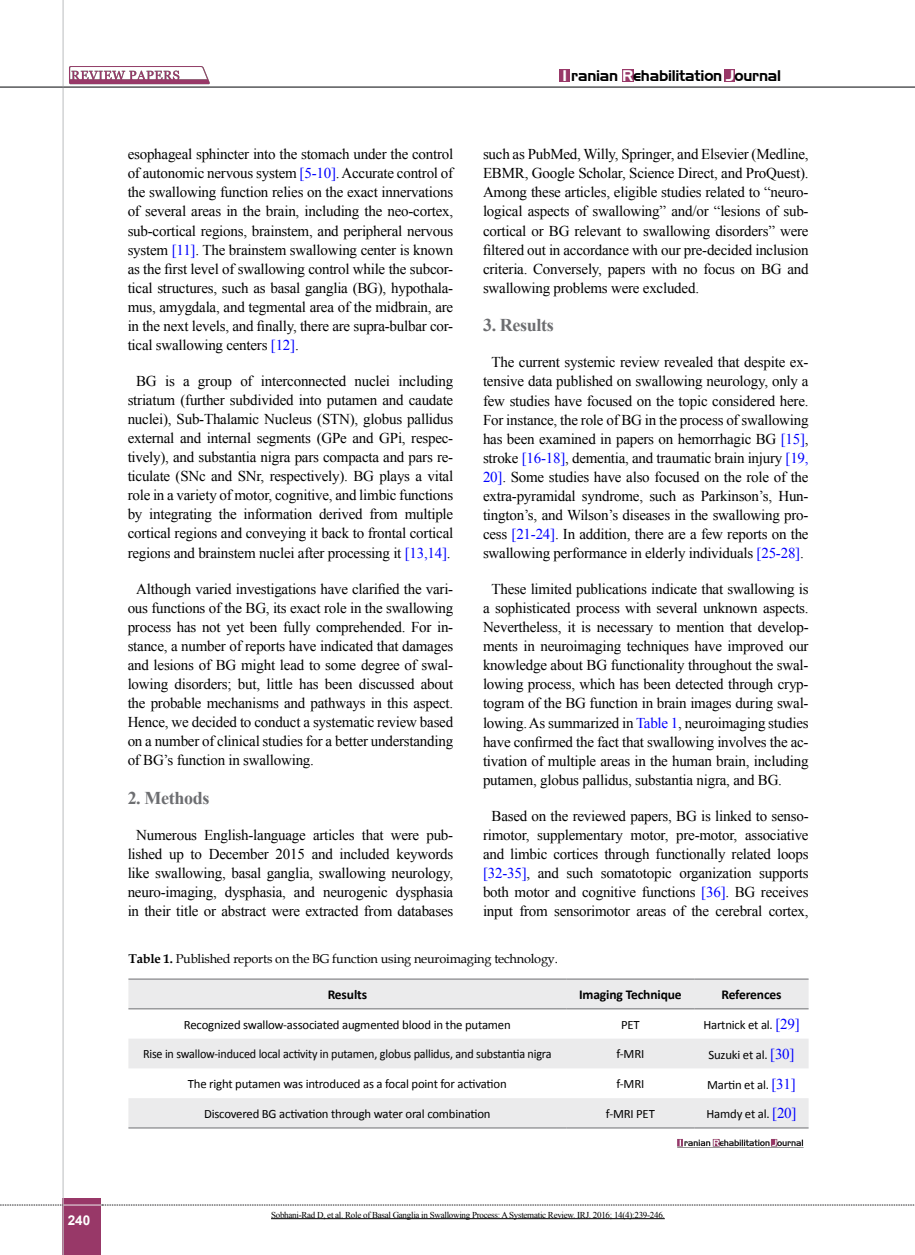
<style>
.page{position:relative;width:915px;height:1255px;background:#fff}
.page>*{position:absolute;margin:0;border:0;box-sizing:border-box;transform-origin:0 0}
.t1{font:700 18px "Times New Roman";letter-spacing:-.02em;color:#6d6e71}
.t2{font:15px/19px "Times New Roman";letter-spacing:-.015em;color:#000;text-align:justify}
.t3{font:15px "Aero Regular SWFTE";letter-spacing:-.015em;color:#000}
.t4{font:700 13.5px "Calibri";letter-spacing:-.01em;color:#000}
.t5{font:700 13.5px "Arial";color:#fff}
.t6{font:12.75px "Calibri";letter-spacing:-.015em;color:#000}
.t7{font:12.75px "Calibri";letter-spacing:-.015em;color:#000;scale:.95 1}
.t8{font:12.75px "Book Antiqua";letter-spacing:-.015em;color:#000}
.t9{font:9px "Times New Roman";letter-spacing:-.03em;color:#000}
.s1{color:#fff}
.s2{color:#00f}
.s3{font-weight:700}
.s4{font-family:"Times New Roman";font-size:15px;color:#00f}
</style>
<div class="page">
<div style="left:559px;top:69px;width:10px;height:13px;background:#983868"></div>
<div style="left:621px;top:69px;width:12px;height:13px;background:#983868"></div>
<div style="left:723px;top:69px;width:11px;height:13px;background:#983868"></div>
<hr style="left:271px;top:1218px;width:393px;height:1px;background:#000">
<svg style="left:128px;top:979px;width:680px;height:148px;fill:#ebebec"></svg>
<hr style="left:128px;top:978px;width:438px;height:1px;background:#6d6e71">
<hr style="left:566px;top:978px;width:128px;height:1px;background:#6d6e71">
<hr style="left:694px;top:978px;width:114px;height:1px;background:#6d6e71">
<hr style="left:128px;top:1008px;width:438px;height:1px;background:#6d6e71">
<hr style="left:566px;top:1008px;width:128px;height:1px;background:#6d6e71">
<hr style="left:694px;top:1008px;width:114px;height:1px;background:#6d6e71">
<hr style="left:128px;top:1127px;width:438px;height:1px;background:#6d6e71">
<hr style="left:566px;top:1127px;width:128px;height:1px;background:#6d6e71">
<hr style="left:694px;top:1127px;width:114px;height:1px;background:#6d6e71">
<img style="left:677px;top:1139px;width:127px;height:9px">
<div style="left:63px;top:1198px;width:38px;height:56px;background:#983868"></div>
<hr style="left:62px;top:0;width:2px;height:1254px;background:#c2c4c6">
<hr style="left:0;top:87px;width:914px;height:1px;background:#5f6062">
<hr style="left:63px;top:1204px;width:38px;height:1px;background:#ebebec">
<svg style="left:0;top:1204px;width:63px;height:1px"></svg>
<svg style="left:102px;top:1204px;width:813px;height:1px"></svg>
<img style="left:68px;top:66px;width:157px;height:21px">
<p class="t5" style="left:68px;top:1210px;width:24px">240</p>
<p class="t3" style="left:562px;top:67px;width:220px"><span class="s1">I</span> ranian <span class="s1">R</span>ehabilitation <span class="s1">J</span>ournal</p>
<p class="t2" style="left:128px;top:144px;width:327px">esophageal sphincter into the stomach under the control of autonomic nervous system <span class="s2">[5-10]</span>. Accurate control of the swallowing function relies on the exact innervations of several areas in the brain, including the neo-cortex, sub-cortical regions, brainstem, and peripheral nervous system <span class="s2">[11]</span>. The brainstem swallowing center is known as the first level of swallowing control while the subcor&shy;tical structures, such as basal ganglia (BG), hypothala&shy;mus, amygdala, and tegmental area of the midbrain, are in the next levels, and finally, there are supra-bulbar cor&shy;tical swallowing centers <span class="s2">[12]</span>.</p>
<p class="t2" style="left:128px;top:371px;width:327px;text-align:center">BG is a group of interconnected nuclei including striatum (further subdivided into putamen and caudate nuclei), Sub-Thalamic Nucleus (STN), globus pallidus external and internal segments (GPe and GPi, respec&shy;tively), and substantia nigra pars compacta and pars re&shy;ticulate (SNc and SNr, respectively). BG plays a vital role in a variety of motor, cognitive, and limbic functions by integrating the information derived from multiple cortical regions and conveying it back to frontal cortical regions and brainstem nuclei after processing it <span class="s2">[13,14]</span>.</p>
<p class="t2" style="left:128px;top:579px;width:327px;text-indent:9px">Although varied investigations have clarified the vari&shy;ous functions of the BG, its exact role in the swallowing process has not yet been fully comprehended. For in&shy;stance, a number of reports have indicated that damages and lesions of BG might lead to some degree of swal&shy;lowing disorders; but, little has been discussed about the probable mechanisms and pathways in this aspect.<br>Hence, we decided to conduct a systematic review based on a number of clinical studies for a better understanding of BG’s function in swallowing.</p>
<p class="t1" style="left:128px;top:785px;width:83px">2. Methods</p>
<p class="t2" style="left:128px;top:825px;width:327px;text-align:center">Numerous English-language articles that were pub&shy;lished up to December 2015 and included keywords like swallowing, basal ganglia, swallowing neurology, neuro-imaging, dysphasia, and neurogenic dysphasia in their title or abstract were extracted from databases</p>
<p class="t2" style="left:483px;top:144px;width:327px">such as PubMed, Willy, Springer, and Elsevier (Medline, EBMR, Google Scholar, Science Direct, and ProQuest).<br>Among these articles, eligible studies related to “neuro&shy;logical aspects of swallowing” and/or “lesions of sub&shy;cortical or BG relevant to swallowing disorders” were filtered out in accordance with our pre-decided inclusion criteria. Conversely, papers with no focus on BG and swallowing problems were excluded.</p>
<p class="t1" style="left:483px;top:313px;width:72px">3. Results</p>
<p class="t2" style="left:483px;top:352px;width:327px;text-align:center">The current systemic review revealed that despite ex&shy;tensive data published on swallowing neurology, only a few studies have focused on the topic considered here.<br>For instance, the role of BG in the process of swallowing has been examined in papers on hemorrhagic BG <span class="s2">[15]</span>, stroke <span class="s2">[16-18]</span>, dementia, and traumatic brain injury <span class="s2">[19, 20]</span>. Some studies have also focused on the role of the extra-pyramidal syndrome, such as Parkinson’s, Hun&shy;tington’s, and Wilson’s diseases in the swallowing pro&shy;cess <span class="s2">[21-24]</span>. In addition, there are a few reports on the swallowing performance in elderly individuals <span class="s2">[25-28]</span>.</p>
<p class="t2" style="left:483px;top:579px;width:327px;text-indent:9px">These limited publications indicate that swallowing is a sophisticated process with several unknown aspects.<br>Nevertheless, it is necessary to mention that develop&shy;ments in neuroimaging techniques have improved our knowledge about BG functionality throughout the swal&shy;lowing process, which has been detected through cryp&shy;togram of the BG function in brain images during swal&shy;lowing. As summarized in <span class="s2">Table 1</span>, neuroimaging studies have confirmed the fact that swallowing involves the ac&shy;tivation of multiple areas in the human brain, including putamen, globus pallidus, substantia nigra, and BG.</p>
<p class="t2" style="left:483px;top:806px;width:327px;text-align:center">Based on the reviewed papers, BG is linked to senso&shy;rimotor, supplementary motor, pre-motor, associative and limbic cortices through functionally related loops <span class="s2">[32-35]</span>, and such somatotopic organization supports both motor and cognitive functions <span class="s2">[36]</span>. BG receives input from sensorimotor areas of the cerebral cortex,</p>
<p class="t8" style="left:128px;top:949px;width:431px"><span class="s3">Table 1.</span> Published reports on the BG function using neuroimaging technology.</p>
<p class="t4" style="left:327px;top:985px;width:41px">Results</p>
<p class="t4" style="left:579px;top:985px;width:104px">Imaging Technique</p>
<p class="t4" style="left:721px;top:985px;width:62px">References</p>
<p class="t6" style="left:184px;top:1016px;width:328px">Recognized swallow-associated augmented blood in the putamen</p>
<p class="t6" style="left:621px;top:1016px;width:20px">PET</p>
<p class="t6" style="left:703px;top:1016px;width:98px">Hartnick et al. <span class="s4">[29]</span></p>
<p class="t7" style="left:143px;top:1045px;width:431px">Rise in swallow-induced local activity in putamen, globus pallidus, and substantia nigra</p>
<p class="t6" style="left:616px;top:1045px;width:29px">f-MRI</p>
<p class="t6" style="left:708px;top:1046px;width:88px">Suzuki et al. <span class="s4">[30]</span></p>
<p class="t6" style="left:188px;top:1075px;width:320px">The right putamen was introduced as a focal point for activation</p>
<p class="t6" style="left:616px;top:1075px;width:29px">f-MRI</p>
<p class="t6" style="left:707px;top:1076px;width:90px">Martin et al. <span class="s4">[31]</span></p>
<p class="t6" style="left:204px;top:1105px;width:288px">Discovered BG activation through water oral combination</p>
<p class="t6" style="left:605px;top:1105px;width:50px">f-MRI PET</p>
<p class="t6" style="left:706px;top:1105px;width:91px">Hamdy et al. <span class="s4">[20]</span></p>
<p class="t9" style="left:271px;top:1208px;width:395px">Sobhani-Rad D, et al. Role of Basal Ganglia in Swallowing Process: A Systematic Review. IRJ. 2016; 14(4):239-246.</p>
</div>
